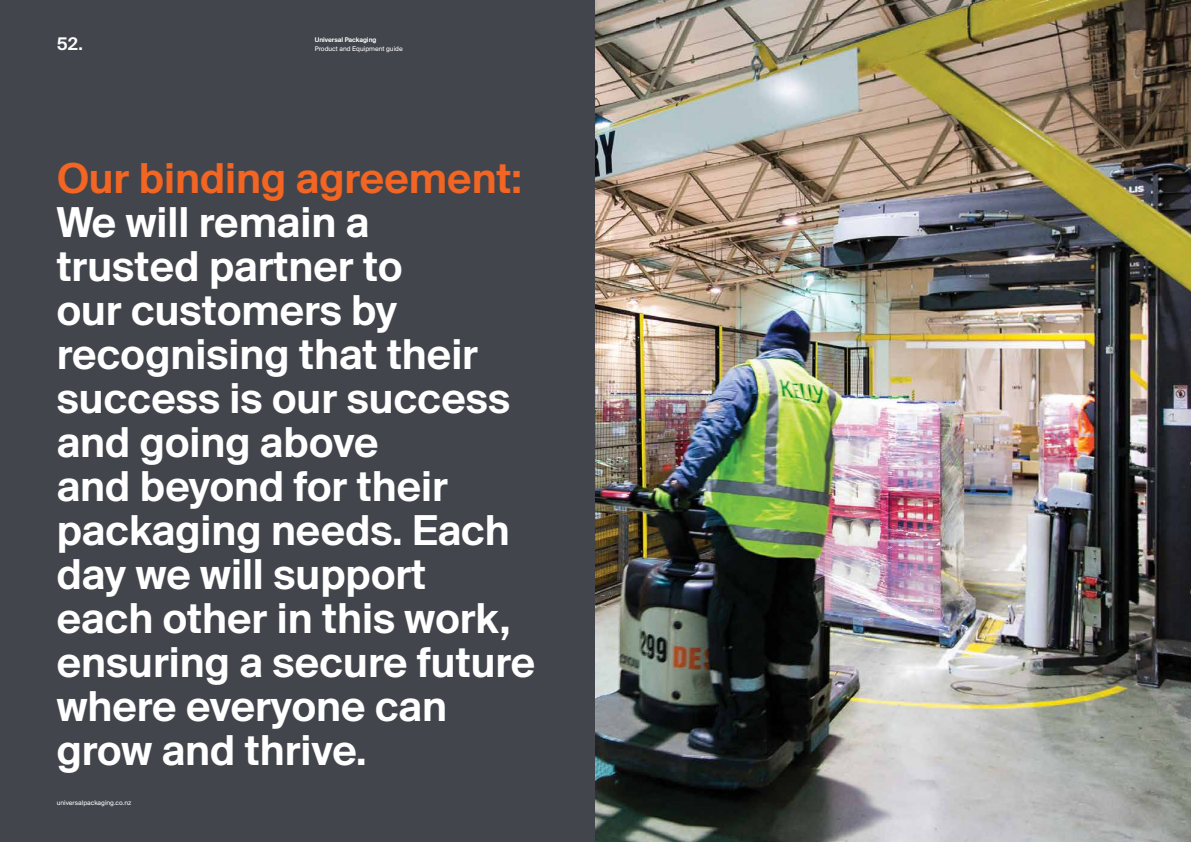
<style>
.page{position:relative;width:1191px;height:842px;background:#fff}
.page>*{position:absolute;margin:0;border:0;box-sizing:border-box;transform-origin:0 0}
.t1{font:45px/44px "Suisse BP Intl Antique";color:#fff}
.t2{font:45px "Suisse BP Intl Antique";color:#f26522}
.t3{font:19px "Suisse BP Intl Antique";color:#fff}
.t4{font:7px "Suisse BP Intl";color:#fff}
.t5{font:7px "Suisse BP Intl Antique";color:#fff}
</style>
<div class="page">
<div style="left:0;top:0;width:595px;height:842px;background:#43454c"></div>
<img style="left:595px;top:0;width:596px;height:842px">
<p class="t3" style="left:57px;top:33px;width:28px">52.</p>
<p class="t5" style="left:315px;top:36px;width:63px">Universal Packaging</p>
<p class="t4" style="left:315px;top:45px;width:90px">Product and Equipment guide</p>
<p class="t2" style="left:57px;top:151px;width:467px">Our binding agreement:</p>
<p class="t1" style="left:57px;top:199px;width:480px">We will remain a<br>trusted partner to<br>our customers by recognising that their success is our success and going above<br>and beyond for their packaging needs. Each day we will support<br>each other in this work, ensuring a secure future where everyone can grow and thrive.</p>
<p class="t4" style="left:57px;top:799px;width:76px">universalpackaging.co.nz</p>
</div>
